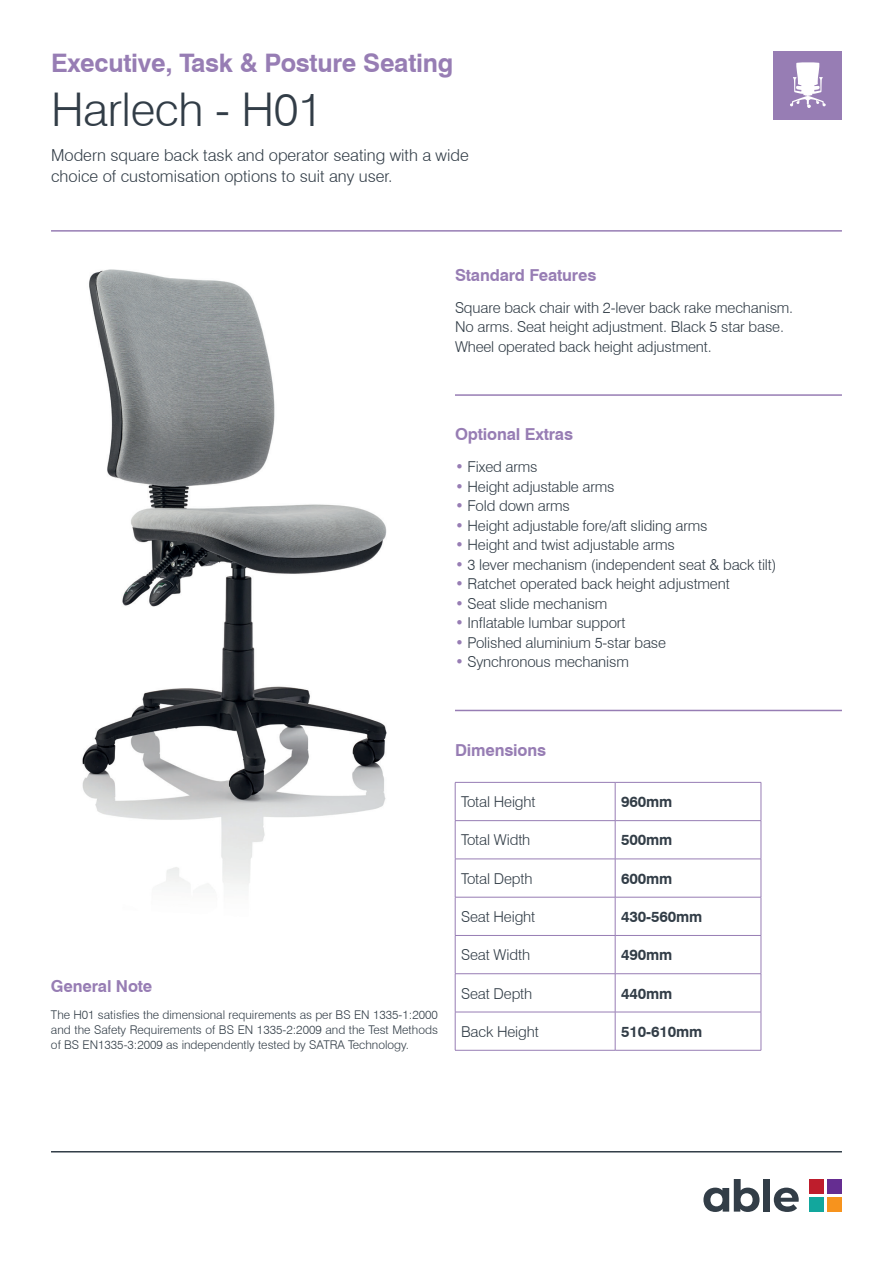
<style>
.page{position:relative;width:893px;height:1263px;background:#fff}
.page>*{position:absolute;margin:0;border:0;box-sizing:border-box;transform-origin:0 0}
.t1{font:300 46.5px "Swiss 721 BT";letter-spacing:-.01em;color:#323d47}
.t2{font:700 25.5px "Swiss 721 BT";letter-spacing:-.01em;color:#977db4}
.t3{font:300 16.5px/21px "Swiss 721 BT";color:#323d47}
.t4{font:700 16.5px "Swiss 721 BT";letter-spacing:-.01em;color:#977db4}
.t5{font:300 15px/19.5px "Swiss 721 BT";letter-spacing:-.01em;color:#323d47}
.t6{font:700 15px "Swiss 721 BT";letter-spacing:-.01em;color:#323d47}
.t7{font:300 12px/15px "Swiss 721 BT";color:#323d47;text-align:justify}
.s1{color:#977db4}
</style>
<div class="page">
<hr style="left:51px;top:1151px;width:791px;height:1px;background:#323d47">
<div style="left:809px;top:1179px;width:15px;height:15px;background:#be1d2c"></div>
<div style="left:827px;top:1179px;width:15px;height:15px;background:#652d91"></div>
<div style="left:809px;top:1197px;width:15px;height:14px;background:#12a79d"></div>
<div style="left:827px;top:1197px;width:15px;height:14px;background:#f7931d"></div>
<svg style="left:703px;top:1179px;width:56px;height:33px"></svg>
<div style="left:763px;top:1179px;width:7px;height:32px;background:#323d47"></div>
<svg style="left:774px;top:1187px;width:25px;height:25px"></svg>
<hr style="left:51px;top:230px;width:791px;height:2px;background:#977db4">
<hr style="left:455px;top:394px;width:387px;height:2px;background:#977db4">
<hr style="left:455px;top:782px;width:160px;height:1px;background:#977db4">
<hr style="left:455px;top:782px;width:1px;height:38px;background:#977db4">
<hr style="left:615px;top:782px;width:146px;height:1px;background:#977db4">
<hr style="left:615px;top:782px;width:1px;height:38px;background:#977db4">
<hr style="left:761px;top:782px;width:1px;height:38px;background:#977db4">
<hr style="left:455px;top:820px;width:160px;height:1px;background:#977db4">
<hr style="left:455px;top:821px;width:1px;height:38px;background:#977db4">
<hr style="left:615px;top:820px;width:146px;height:1px;background:#977db4">
<hr style="left:615px;top:821px;width:1px;height:38px;background:#977db4">
<hr style="left:761px;top:821px;width:1px;height:38px;background:#977db4">
<hr style="left:455px;top:859px;width:160px;height:1px;background:#977db4">
<hr style="left:455px;top:859px;width:1px;height:38px;background:#977db4">
<hr style="left:615px;top:859px;width:146px;height:1px;background:#977db4">
<hr style="left:615px;top:859px;width:1px;height:38px;background:#977db4">
<hr style="left:761px;top:859px;width:1px;height:38px;background:#977db4">
<hr style="left:455px;top:897px;width:160px;height:1px;background:#977db4">
<hr style="left:455px;top:897px;width:1px;height:38px;background:#977db4">
<hr style="left:615px;top:897px;width:146px;height:1px;background:#977db4">
<hr style="left:615px;top:897px;width:1px;height:38px;background:#977db4">
<hr style="left:761px;top:897px;width:1px;height:38px;background:#977db4">
<hr style="left:455px;top:935px;width:160px;height:1px;background:#977db4">
<hr style="left:455px;top:936px;width:1px;height:37px;background:#977db4">
<hr style="left:615px;top:935px;width:146px;height:1px;background:#977db4">
<hr style="left:615px;top:936px;width:1px;height:37px;background:#977db4">
<hr style="left:761px;top:936px;width:1px;height:37px;background:#977db4">
<hr style="left:455px;top:973px;width:160px;height:1px;background:#977db4">
<hr style="left:455px;top:974px;width:1px;height:38px;background:#977db4">
<hr style="left:615px;top:973px;width:146px;height:1px;background:#977db4">
<hr style="left:615px;top:974px;width:1px;height:38px;background:#977db4">
<hr style="left:761px;top:974px;width:1px;height:38px;background:#977db4">
<hr style="left:455px;top:1012px;width:160px;height:1px;background:#977db4">
<hr style="left:455px;top:1012px;width:1px;height:38px;background:#977db4">
<hr style="left:615px;top:1012px;width:146px;height:1px;background:#977db4">
<hr style="left:615px;top:1012px;width:1px;height:38px;background:#977db4">
<hr style="left:761px;top:1012px;width:1px;height:38px;background:#977db4">
<hr style="left:455px;top:1050px;width:160px;height:1px;background:#977db4">
<hr style="left:615px;top:1050px;width:146px;height:1px;background:#977db4">
<img style="left:82px;top:269px;width:305px;height:617px">
<div style="left:774px;top:51px;width:68px;height:68px;background:#977db4"></div>
<svg style="left:790px;top:62px;width:36px;height:46px"></svg>
<hr style="left:455px;top:710px;width:387px;height:1px;background:#977db4">
<h2 class="t2" style="left:51px;top:47px;width:404px">Executive, Task &amp; Posture Seating</h2>
<h1 class="t1" style="left:51px;top:81px;width:273px">Harlech - H01</h1>
<p class="t3" style="left:51px;top:145px;width:419px">Modern square back task and operator seating with a wide choice of customisation options to suit any user.</p>
<p class="t4" style="left:455px;top:265px;width:143px">Standard Features</p>
<p class="t5" style="left:455px;top:298px;width:340px">Square back chair with 2-lever back rake mechanism.<br>No arms. Seat height adjustment. Black 5 star base.<br>Wheel operated back height adjustment.</p>
<p class="t4" style="left:455px;top:424px;width:120px">Optional Extras</p>
<p class="t5" style="left:455px;top:457px;width:84px"><span class="s1">•</span> Fixed arms</p>
<p class="t5" style="left:455px;top:476px;width:161px"><span class="s1">•</span> Height adjustable arms</p>
<p class="t5" style="left:455px;top:496px;width:117px"><span class="s1">•</span> Fold down arms</p>
<p class="t5" style="left:455px;top:515px;width:254px"><span class="s1">•</span> Height adjustable fore/aft sliding arms</p>
<p class="t5" style="left:455px;top:535px;width:221px"><span class="s1">•</span> Height and twist adjustable arms</p>
<p class="t5" style="left:455px;top:554px;width:323px"><span class="s1">•</span> 3 lever mechanism (independent seat &amp; back tilt)</p>
<p class="t5" style="left:455px;top:574px;width:276px"><span class="s1">•</span> Ratchet operated back height adjustment</p>
<p class="t5" style="left:455px;top:593px;width:154px"><span class="s1">•</span> Seat slide mechanism</p>
<p class="t5" style="left:455px;top:613px;width:172px"><span class="s1">•</span> Inflatable lumbar support</p>
<p class="t5" style="left:455px;top:632px;width:213px"><span class="s1">•</span> Polished aluminium 5-star base</p>
<p class="t5" style="left:455px;top:652px;width:175px"><span class="s1">•</span> Synchronous mechanism</p>
<p class="t4" style="left:51px;top:976px;width:103px">General Note</p>
<p class="t7" style="left:51px;top:1007px;width:388px">The H01 satisfies the dimensional requirements as per BS EN 1335-1:2000 and the Safety Requirements of BS EN 1335-2:2009 and the Test Methods of BS EN1335-3:2009 as independently tested by SATRA Technology.</p>
<p class="t4" style="left:455px;top:740px;width:93px">Dimensions</p>
<p class="t5" style="left:461px;top:792px;width:76px">Total Height</p>
<p class="t6" style="left:621px;top:793px;width:53px">960mm</p>
<p class="t5" style="left:461px;top:830px;width:71px">Total Width</p>
<p class="t6" style="left:621px;top:831px;width:53px">500mm</p>
<p class="t5" style="left:461px;top:868px;width:73px">Total Depth</p>
<p class="t6" style="left:621px;top:869px;width:53px">600mm</p>
<p class="t5" style="left:461px;top:907px;width:76px">Seat Height</p>
<p class="t6" style="left:621px;top:907px;width:83px">430-560mm</p>
<p class="t5" style="left:461px;top:945px;width:70px">Seat Width</p>
<p class="t6" style="left:621px;top:946px;width:53px">490mm</p>
<p class="t5" style="left:461px;top:983px;width:73px">Seat Depth</p>
<p class="t6" style="left:621px;top:984px;width:53px">440mm</p>
<p class="t5" style="left:461px;top:1021px;width:79px">Back Height</p>
<p class="t6" style="left:621px;top:1022px;width:83px">510-610mm</p>
</div>
